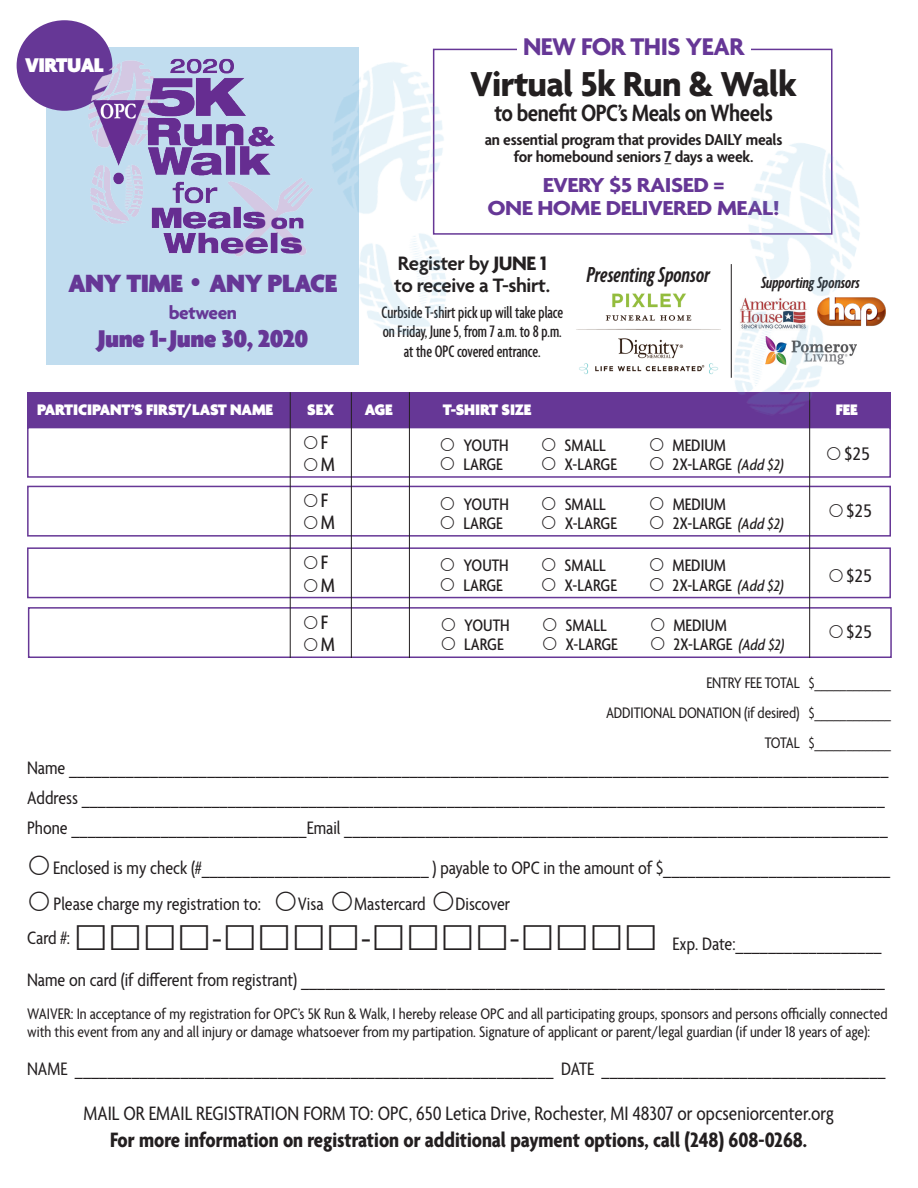
<style>
.page{position:relative;width:918px;height:1188px;background:#fff}
.page>*{position:absolute;margin:0;border:0;box-sizing:border-box;transform-origin:0 0}
.t1{font:700 37.5px "Agenda";letter-spacing:-.02em;color:#231f20}
.t2{font:condensed 34.5px "Agenda";color:#231f20;scale:1.11 1}
.t3{font:900 27px "Agenda";letter-spacing:-.02em;color:#663796}
.t4{font:900 26.25px "Agenda";letter-spacing:-.02em;color:#663796}
.t5{font:700 26.1px "Agenda";letter-spacing:-.02em;color:#663796}
.t6{font:600 condensed 25.5px "Agenda";letter-spacing:-.02em;color:#231f20}
.t7{font:italic 23.4px "Agenda Semibold Extra Cond";color:#231f20}
.t8{font:700 condensed 22.5px "Agenda";color:#231f20}
.t9{font:700 21.9px "Agenda";letter-spacing:-.02em;color:#663796;scale:1.11 1}
.t10{font:900 21.45px "Agenda";letter-spacing:-.03em;color:#fff}
.t11{font:condensed 21px "Agenda";color:#231f20}
.t12{font:600 21px "Agenda";letter-spacing:-.02em;color:#231f20}
.t13{font:500 condensed 21px "Agenda";color:#231f20}
.t14{font:condensed 19.5px "Agenda";color:#231f20}
.t15{font:700 19.5px "Agenda";letter-spacing:-.02em;color:#663796}
.t16{font:500 condensed 18px "Agenda";color:#231f20}
.t17{font:500 extra-condensed 18px "Agenda";color:#231f20}
.t18{font:condensed 18px "Frutiger";color:#231f20}
.t19{font:italic 17.4px "Agenda Semibold Extra Cond";color:#231f20}
.t20{font:600 condensed 16.95px "Agenda";letter-spacing:-.01em;color:#231f20;scale:1.11 1}
.t21{font:condensed 16.5px/18px "Agenda";color:#231f20}
.t22{font:900 16.5px "Agenda";letter-spacing:-.01em;color:#fff}
.t23{font:condensed 15.6px "Agenda";color:#231f20}
.s1{font-weight:700}
.s2{font-style:italic;font-size:16.5px}
.s3{font-size:15.6px}
.s4{font-size:16.5px}
</style>
<div class="page">
<div style="left:46px;top:47px;width:313px;height:318px;background:#c1ddef"></div>
<div style="left:27px;top:392px;width:864px;height:37px;background:#663796"></div>
<div style="left:27px;top:427px;width:864px;height:51px;background:#fff;border:2px solid #663796"></div>
<div style="left:27px;top:486px;width:864px;height:51px;background:#fff;border:2px solid #663796"></div>
<div style="left:27px;top:547px;width:864px;height:51px;background:#fff;border:2px solid #663796"></div>
<div style="left:28px;top:607px;width:864px;height:51px;background:#fff;border:2px solid #663796"></div>
<hr style="left:351px;top:392px;width:1px;height:266px;background:#231f20">
<hr style="left:290px;top:392px;width:1px;height:266px;background:#231f20">
<hr style="left:809px;top:392px;width:1px;height:266px;background:#231f20">
<hr style="left:409px;top:392px;width:1px;height:266px;background:#231f20">
<div style="left:17px;top:20px;width:95px;height:91px;background:#663796;border-radius:50%"></div>
<img style="left:880px;top:300px;width:6px;height:24px">
<img style="left:88px;top:26px;width:225px;height:231px">
<img style="left:332px;top:48px;width:206px;height:287px">
<img style="left:538px;top:90px;width:342px;height:336px">
<hr style="left:731px;top:264px;width:1px;height:114px;background:#231f20">
<p class="t10" style="left:25px;top:54px;width:80px">VIRTUAL</p>
<p class="t3" style="left:68px;top:268px;width:270px">ANY TIME • ANY PLACE</p>
<p class="t15" style="left:169px;top:303px;width:70px">between</p>
<p class="t4" style="left:97px;top:324px;width:213px">June 1- June 30, 2020</p>
<p class="t5" style="left:523px;top:33px;width:223px">NEW FOR THIS YEAR</p>
<p class="t1" style="left:470px;top:63px;width:328px">Virtual 5k Run &amp; Walk</p>
<p class="t6" style="left:494px;top:99px;width:280px">to benefit OPC’s Meals on Wheels</p>
<p class="t20" style="left:485px;top:130px;width:270px">an essential program that provides DAILY meals</p>
<p class="t20" style="left:514px;top:148px;width:218px">for homebound seniors 7 days a week.</p>
<p class="t9" style="left:543px;top:173px;width:165px">EVERY $5 RAISED =</p>
<p class="t9" style="left:487px;top:196px;width:265px">ONE HOME DELIVERED MEAL!</p>
<p class="t12" style="left:398px;top:252px;width:150px">Register by <span class="s1">JUNE 1</span></p>
<p class="t12" style="left:394px;top:274px;width:157px">to receive a T-shirt.</p>
<p class="t17" style="left:381px;top:303px;width:183px">Curbside T-shirt pick up will take place</p>
<p class="t17" style="left:383px;top:322px;width:181px">on Friday, June 5, from 7 a.m. to 8 p.m.</p>
<p class="t17" style="left:404px;top:342px;width:138px">at the OPC covered entrance.</p>
<p class="t7" style="left:587px;top:262px;width:125px">Presenting Sponsor</p>
<p class="t19" style="left:761px;top:273px;width:101px">Supporting Sponsors</p>
<p class="t22" style="left:37px;top:401px;width:237px">PARTICIPANT’S FIRST/LAST NAME</p>
<p class="t22" style="left:307px;top:401px;width:29px">SEX</p>
<p class="t22" style="left:365px;top:401px;width:30px">AGE</p>
<p class="t22" style="left:443px;top:401px;width:90px">T-SHIRT SIZE</p>
<p class="t22" style="left:836px;top:401px;width:23px">FEE</p>
<p class="t13" style="left:321px;top:431px;width:9px">F</p>
<p class="t13" style="left:321px;top:453px;width:16px">M</p>
<p class="t16" style="left:463px;top:435px;width:47px">YOUTH</p>
<p class="t16" style="left:565px;top:435px;width:43px">SMALL</p>
<p class="t16" style="left:673px;top:435px;width:55px">MEDIUM</p>
<p class="t16" style="left:463px;top:455px;width:41px">LARGE</p>
<p class="t16" style="left:565px;top:455px;width:54px">X-LARGE</p>
<p class="t16" style="left:673px;top:455px;width:113px">2X-LARGE <span class="s2">(Add $2)</span></p>
<p class="t18" style="left:844px;top:443px;width:27px">$25</p>
<p class="t13" style="left:321px;top:489px;width:9px">F</p>
<p class="t13" style="left:321px;top:511px;width:16px">M</p>
<p class="t16" style="left:463px;top:494px;width:47px">YOUTH</p>
<p class="t16" style="left:565px;top:494px;width:43px">SMALL</p>
<p class="t16" style="left:673px;top:494px;width:55px">MEDIUM</p>
<p class="t16" style="left:463px;top:514px;width:41px">LARGE</p>
<p class="t16" style="left:565px;top:514px;width:54px">X-LARGE</p>
<p class="t16" style="left:673px;top:514px;width:113px">2X-LARGE <span class="s2">(Add $2)</span></p>
<p class="t18" style="left:846px;top:500px;width:27px">$25</p>
<p class="t13" style="left:321px;top:551px;width:9px">F</p>
<p class="t13" style="left:321px;top:574px;width:16px">M</p>
<p class="t16" style="left:463px;top:556px;width:47px">YOUTH</p>
<p class="t16" style="left:565px;top:556px;width:43px">SMALL</p>
<p class="t16" style="left:673px;top:556px;width:55px">MEDIUM</p>
<p class="t16" style="left:463px;top:575px;width:41px">LARGE</p>
<p class="t16" style="left:565px;top:575px;width:54px">X-LARGE</p>
<p class="t16" style="left:673px;top:575px;width:113px">2X-LARGE <span class="s2">(Add $2)</span></p>
<p class="t18" style="left:846px;top:565px;width:27px">$25</p>
<p class="t13" style="left:321px;top:611px;width:9px">F</p>
<p class="t13" style="left:321px;top:633px;width:16px">M</p>
<p class="t16" style="left:464px;top:615px;width:47px">YOUTH</p>
<p class="t16" style="left:565px;top:615px;width:43px">SMALL</p>
<p class="t16" style="left:673px;top:615px;width:55px">MEDIUM</p>
<p class="t16" style="left:464px;top:635px;width:41px">LARGE</p>
<p class="t16" style="left:565px;top:635px;width:54px">X-LARGE</p>
<p class="t16" style="left:673px;top:635px;width:113px">2X-LARGE <span class="s2">(Add $2)</span></p>
<p class="t18" style="left:846px;top:621px;width:27px">$25</p>
<p class="t21" style="left:706px;top:675px;width:186px">ENTRY FEE TOTAL <span class="s3">$____________</span></p>
<p class="t21" style="left:606px;top:705px;width:286px">ADDITIONAL DONATION (if desired) <span class="s3">$____________</span></p>
<p class="t23" style="left:765px;top:735px;width:128px"><span class="s4">TOTAL</span> $____________</p>
<p class="t14" style="left:27px;top:757px;width:863px">Name _____________________________________________________________________________________________________</p>
<p class="t14" style="left:27px;top:787px;width:859px">Address ___________________________________________________________________________________________________</p>
<p class="t14" style="left:27px;top:817px;width:862px">Phone _____________________________Email ___________________________________________________________________</p>
<p class="t14" style="left:53px;top:857px;width:839px">Enclosed is my check (#____________________________ ) payable to OPC in the amount of $____________________________</p>
<p class="t14" style="left:54px;top:893px;width:209px">Please charge my registration to:</p>
<p class="t14" style="left:298px;top:893px;width:27px">Visa</p>
<p class="t14" style="left:354px;top:893px;width:73px">Mastercard</p>
<p class="t14" style="left:455px;top:893px;width:56px">Discover</p>
<p class="t14" style="left:27px;top:928px;width:44px">Card #:</p>
<p class="t2" style="left:212px;top:921px;width:11px">-</p>
<p class="t2" style="left:361px;top:921px;width:11px">-</p>
<p class="t2" style="left:510px;top:921px;width:11px">-</p>
<p class="t14" style="left:673px;top:934px;width:211px">Exp. Date:__________________</p>
<p class="t14" style="left:27px;top:970px;width:859px">Name on card (if different from registrant) ________________________________________________________________________</p>
<p class="t21" style="left:27px;top:1006px;width:862px">WAIVER: In acceptance of my registration for OPC’s 5K Run &amp; Walk, I hereby release OPC and all participating groups, sponsors and persons officially connected with this event from any and all injury or damage whatsoever from my partipation. Signature of applicant or parent/legal guardian (if under 18 years of age):</p>
<p class="t14" style="left:27px;top:1058px;width:860px">NAME ___________________________________________________________ DATE ___________________________________</p>
<p class="t11" style="left:84px;top:1102px;width:752px">MAIL OR EMAIL REGISTRATION FORM TO: OPC, 650 Letica Drive, Rochester, MI 48307 or opcseniorcenter.org</p>
<p class="t8" style="left:110px;top:1127px;width:699px">For more information on registration or additional payment options, call (248) 608-0268.</p>
</div>
